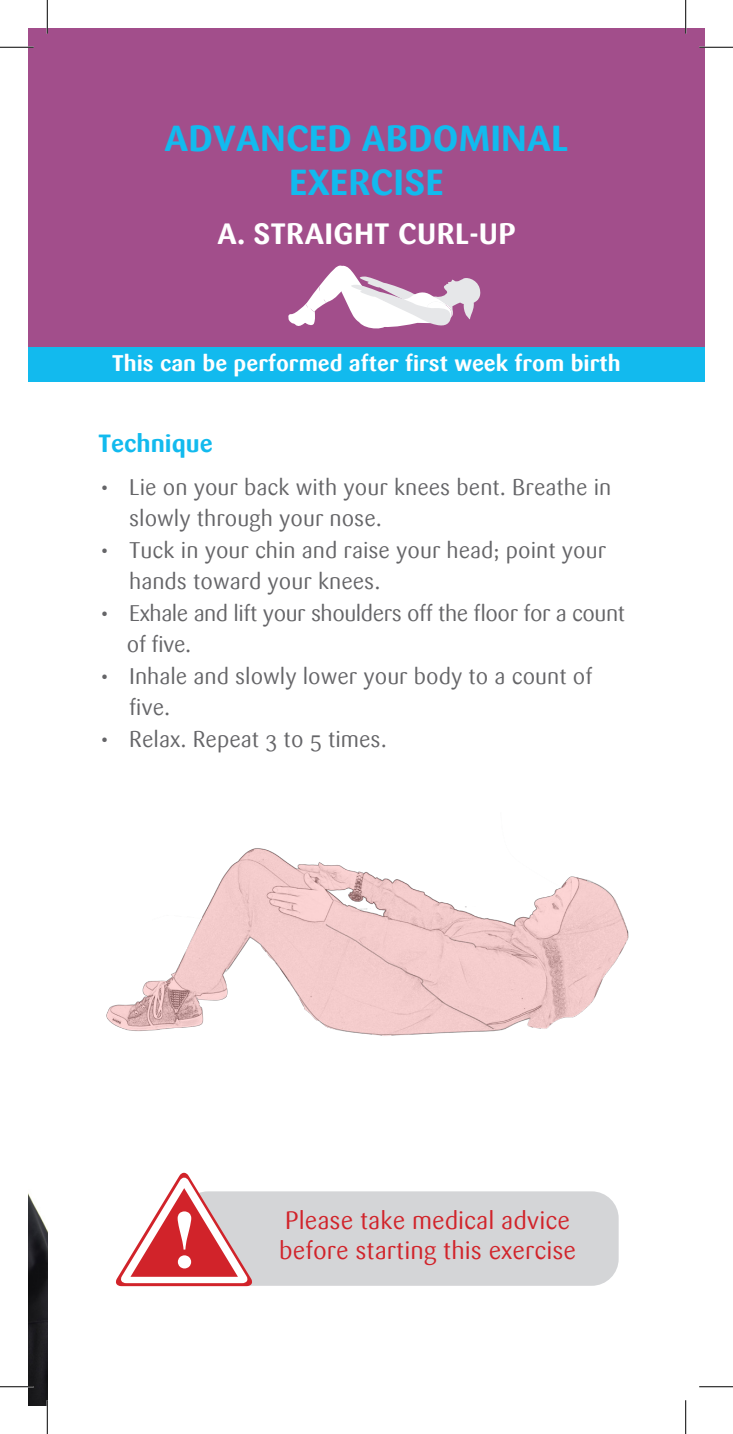
<style>
.page{position:relative;width:733px;height:1434px;background:#fff}
.page>*{position:absolute;margin:0;border:0;box-sizing:border-box;transform-origin:0 0}
.t1{font:700 36px/43.2px "Sari";letter-spacing:.005em;color:#12baee;text-align:center}
.t2{font:700 29.25px "Sari";letter-spacing:.015em;color:#fff}
.t3{font:24.75px "Sari";color:#d1232a}
.t4{font:700 24.75px "Sari";color:#12baee}
.t5{font:22.5px/31.5px "Sari";color:#656568}
.t6{font:22.5px/31.5px "Sari";letter-spacing:-.02em;color:#656568}
.t7{font:700 22.5px "Sari";color:#fff}
</style>
<div class="page">
<div style="left:181px;top:1191px;width:437px;height:95px;background:#d4d5d7;border-radius:27px"></div>
<div style="left:28px;top:28px;width:676px;height:319px;background:#a24e8b"></div>
<div style="left:28px;top:347px;width:676px;height:34px;background:#12baee"></div>
<img style="left:28px;top:1193px;width:19px;height:213px">
<img style="left:106px;top:848px;width:523px;height:188px">
<svg style="left:288px;top:265px;width:193px;height:64px"></svg>
<svg style="left:116px;top:1172px;width:137px;height:114px"></svg>
<hr style="left:684px;top:0;width:2px;height:34px;background:#fff">
<hr style="left:0;top:47px;width:34px;height:1px;background:#000">
<hr style="left:699px;top:47px;width:33px;height:1px;background:#000">
<hr style="left:0;top:1386px;width:34px;height:1px;background:#000">
<hr style="left:699px;top:1386px;width:33px;height:1px;background:#000">
<hr style="left:47px;top:0;width:1px;height:34px;background:#000">
<hr style="left:47px;top:1400px;width:1px;height:34px;background:#000">
<hr style="left:685px;top:0;width:1px;height:34px;background:#000">
<hr style="left:685px;top:1400px;width:1px;height:34px;background:#000">
<p class="t1" style="left:164px;top:117px;width:405px">ADVANCED ABDOMINAL<br>EXERCISE</p>
<p class="t2" style="left:217px;top:216px;width:299px">A. STRAIGHT CURL-UP</p>
<p class="t7" style="left:112px;top:349px;width:509px">This can be performed after first week from birth</p>
<p class="t4" style="left:98px;top:429px;width:116px">Technique</p>
<p class="t5" style="left:129px;top:471px;width:483px;text-indent:-31px">• Lie on your back with your knees bent. Breathe in slowly through your nose.</p>
<p class="t5" style="left:129px;top:534px;width:478px;text-indent:-31px">• Tuck in your chin and raise your head; point your hands toward your knees.</p>
<p class="t6" style="left:127px;top:597px;width:499px;text-indent:-29px">• Exhale and lift your shoulders off the floor for a count of five.</p>
<p class="t5" style="left:129px;top:660px;width:464px;text-indent:-31px">• Inhale and slowly lower your body to a count of five.</p>
<p class="t5" style="left:98px;top:723px;width:290px">• Relax. Repeat 3 to 5 times.</p>
<p class="t3" style="left:285px;top:1206px;width:286px">Please take medical advice</p>
<p class="t3" style="left:279px;top:1236px;width:298px">before starting this exercise</p>
</div>
